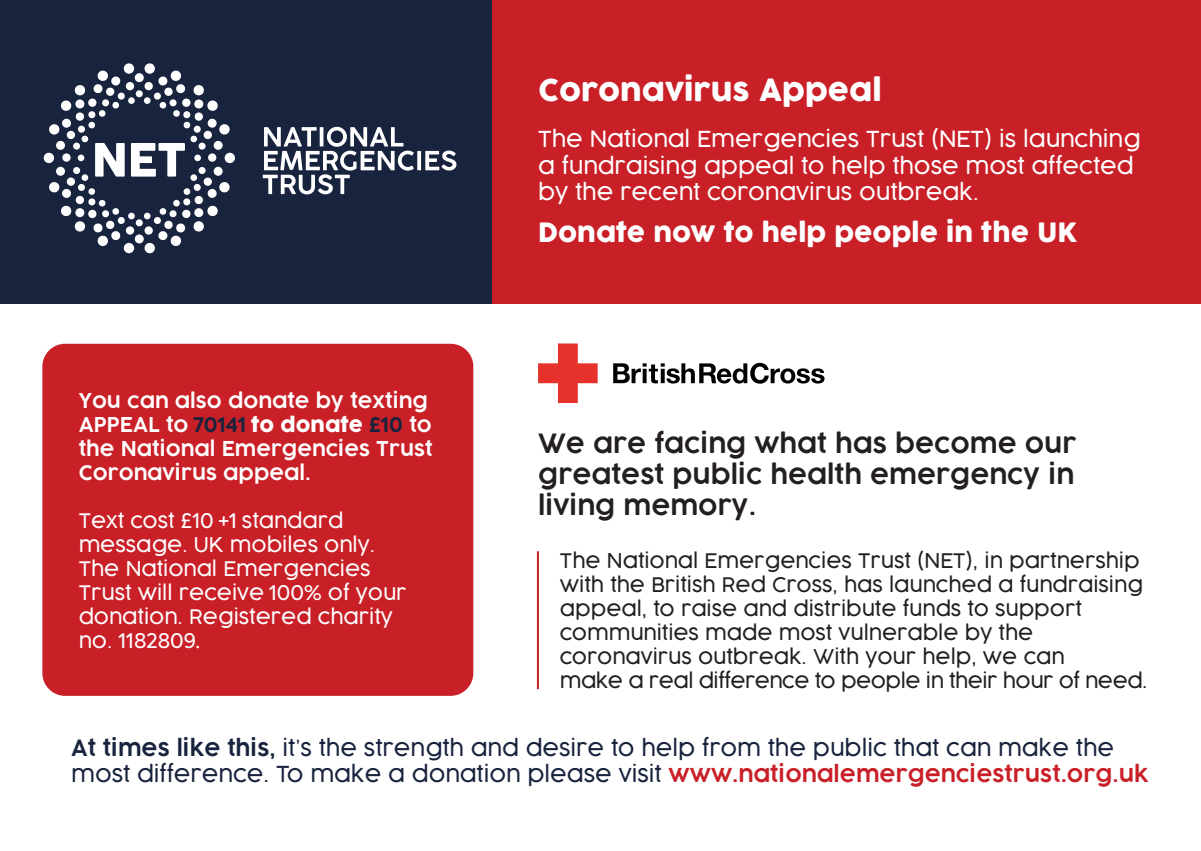
<style>
.page{position:relative;width:1201px;height:851px;background:#fff}
.page>*{position:absolute;margin:0;border:0;box-sizing:border-box;transform-origin:0 0}
.t1{font:30px "Cocogoose";color:#fff}
.t2{font:600 26px/31.2px "COCOGOOSE";color:#231f20;text-align:justify}
.t3{font:26px "Cocogoose";color:#fff}
.t4{font:300 22px/26.4px "Cocogoose";color:#18233d}
.t5{font:300 22px/26.4px "Cocogoose";color:#fff}
.t6{font:300 20px/24px "Cocogoose";color:#231f20}
.t7{font:300 20px/24px "Cocogoose";color:#fff}
.t8{font:600 20px/24px "COCOGOOSE";color:#fff}
.t9{font:20px "Axiforma";color:#fff}
.s1{font-family:"Axiforma";font-weight:700;color:#18233d}
.s2{font-family:"Cocogoose";font-weight:400}
.s3{font-family:"Axiforma";font-weight:400}
.s4{font-family:"Cocogoose";font-weight:300}
.s5{font-family:"COCOGOOSE";font-weight:600}
.s6{font-family:"COCOGOOSE";font-weight:600;color:#c92028}
</style>
<div class="page">
<div style="left:0;top:0;width:492px;height:304px;background:#18233d"></div>
<div style="left:492px;top:0;width:709px;height:304px;background:#c92028"></div>
<svg style="left:263px;top:127px;width:193px;height:67px"></svg>
<div style="left:128px;top:97px;width:7px;height:7px;background:#fff;border-radius:50%"></div>
<div style="left:126px;top:82px;width:8px;height:8px;background:#fff;border-radius:50%"></div>
<div style="left:124px;top:63px;width:10px;height:11px;background:#fff;border-radius:50%"></div>
<div style="left:145px;top:63px;width:10px;height:11px;background:#fff;border-radius:50%"></div>
<svg style="left:48px;top:70px;width:77px;height:176px"></svg>
<svg style="left:131px;top:70px;width:99px;height:177px"></svg>
<div style="left:128px;top:213px;width:7px;height:6px;background:#fff;border-radius:50%"></div>
<div style="left:144px;top:213px;width:7px;height:6px;background:#fff;border-radius:50%"></div>
<div style="left:136px;top:219px;width:7px;height:7px;background:#fff;border-radius:50%"></div>
<div style="left:126px;top:226px;width:8px;height:9px;background:#fff;border-radius:50%"></div>
<div style="left:145px;top:226px;width:8px;height:9px;background:#fff;border-radius:50%"></div>
<div style="left:135px;top:234px;width:9px;height:9px;background:#fff;border-radius:50%"></div>
<div style="left:124px;top:243px;width:10px;height:10px;background:#fff;border-radius:50%"></div>
<div style="left:145px;top:243px;width:10px;height:10px;background:#fff;border-radius:50%"></div>
<div style="left:78px;top:154px;width:6px;height:7px;background:#fff;border-radius:50%"></div>
<div style="left:62px;top:153px;width:9px;height:9px;background:#fff;border-radius:50%"></div>
<div style="left:43px;top:153px;width:11px;height:10px;background:#fff;border-radius:50%"></div>
<div style="left:194px;top:154px;width:7px;height:7px;background:#fff;border-radius:50%"></div>
<div style="left:208px;top:153px;width:8px;height:9px;background:#fff;border-radius:50%"></div>
<div style="left:224px;top:153px;width:11px;height:10px;background:#fff;border-radius:50%"></div>
<svg style="left:538px;top:343px;width:60px;height:60px"></svg>
<svg style="left:613px;top:363px;width:211px;height:21px"></svg>
<hr style="left:537px;top:551px;width:2px;height:138px;background:#c92028">
<div style="left:42px;top:344px;width:431px;height:352px;background:#c92028;border-radius:23px"></div>
<p class="t8" style="left:79px;top:389px;width:355px">You can also donate by texting<br>APPEAL to <span class="s1">70141</span> <span class="s2">to donate</span> <span class="s1">£10</span> to the National Emergencies Trust<br>Coronavirus appeal.</p>
<p class="t7" style="left:79px;top:508px;width:329px">Text cost <span class="s3">£10 +1</span> standard message. UK mobiles only.<br>The National Emergencies<br>Trust will receive <span class="s3">100%</span> of your donation. Registered charity</p>
<p class="t9" style="left:79px;top:628px;width:123px"><span class="s4">no.</span> 1182809.</p>
<h1 class="t1" style="left:538px;top:69px;width:345px">Coronavirus Appeal</h1>
<p class="t5" style="left:538px;top:126px;width:604px">The National Emergencies Trust (NET) is launching a fundraising appeal to help those most affected by the recent coronavirus outbreak.</p>
<h2 class="t3" style="left:538px;top:215px;width:541px">Donate now to help people in the UK</h2>
<h2 class="t2" style="left:538px;top:428px;width:540px">We are facing what has become our greatest public health emergency in living memory.</h2>
<p class="t6" style="left:560px;top:548px;width:589px">The National Emergencies Trust (NET), in partnership with the British Red Cross, has launched a fundraising appeal, to raise and distribute funds to support communities made most vulnerable by the coronavirus outbreak. With your help, we can<br>make a real difference to people in their hour of need.</p>
<p class="t4" style="left:71px;top:734px;width:1079px"><span class="s5">At times like this,</span> it’s the strength and desire to help from the public that can make the most difference. To make a donation please visit <span class="s6">www.nationalemergenciestrust.org.uk</span></p>
</div>
